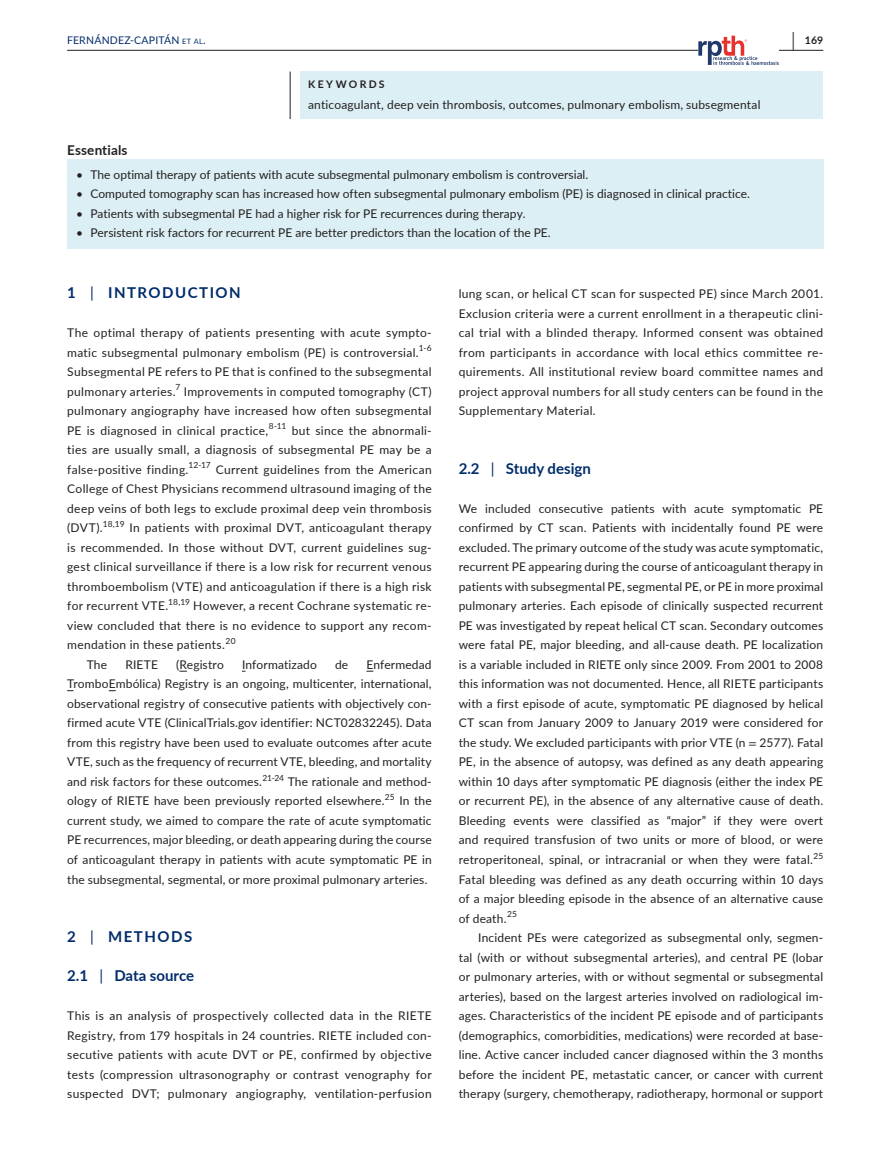
<style>
.page{position:relative;width:893px;height:1174px;background:#fff}
.page>*{position:absolute;margin:0;border:0;box-sizing:border-box;transform-origin:0 0}
.t1{font:700 19.5px "Lato";color:#231f20;scale:.48 1}
.t2{font:700 15px "Lato";letter-spacing:.1em;color:#002c6b}
.t3{font:700 15px "Lato";color:#002c6b}
.t4{font:700 15px "Lato";letter-spacing:-.005em;color:#002c6b}
.t5{font:700 13.5px "Lato";letter-spacing:.01em;color:#231f20}
.t6{font:12px/19.5px "Lato";letter-spacing:.015em;color:#231f20;text-align:justify}
.t7{font:10.5px "Lato";letter-spacing:.02em;color:#002c6b}
.t8{font:700 10.5px "Lato";letter-spacing:.22em;color:#231f20}
.t9{font:8.4px "Lato";color:#231f20}
.s1{font-size:7.35px}
.s2{font-weight:400}
.s3{font-family:"STIX"}
</style>
<div class="page">
<hr style="left:67px;top:50px;width:756px;height:1px;background:#231f20">
<svg style="left:698px;top:36px;width:81px;height:29px"></svg>
<div style="left:67px;top:159px;width:756px;height:31px;background:#dceff4"></div>
<div style="left:67px;top:179px;width:756px;height:31px;background:#dceff4"></div>
<div style="left:67px;top:198px;width:756px;height:31px;background:#dceff4"></div>
<div style="left:67px;top:218px;width:756px;height:31px;background:#dceff4"></div>
<div style="left:301px;top:72px;width:522px;height:47px;background:#dceff4"></div>
<hr style="left:290px;top:72px;width:1px;height:47px;background:#231f20">
<h1 class="t1" style="left:792px;top:25px;width:7px">|</h1>
<p class="t7" style="left:67px;top:33px;width:140px">FERNÁNDEZ-CAPITÁN <span class="s1">et al</span>.</p>
<p class="t8" style="left:805px;top:33px;width:20px">169</p>
<p class="t8" style="left:308px;top:76px;width:78px">KEYWORDS</p>
<p class="t6" style="left:308px;top:94px;width:454px">anticoagulant, deep vein thrombosis, outcomes, pulmonary embolism, subsegmental</p>
<p class="t5" style="left:67px;top:140px;width:62px">Essentials</p>
<p class="t6" style="left:76px;top:164px;width:514px">• The optimal therapy of patients with acute subsegmental pulmonary embolism is controversial.</p>
<p class="t6" style="left:76px;top:184px;width:675px">• Computed tomography scan has increased how often subsegmental pulmonary embolism (PE) is diagnosed in clinical practice.</p>
<p class="t6" style="left:76px;top:203px;width:451px">• Patients with subsegmental PE had a higher risk for PE recurrences during therapy.</p>
<p class="t6" style="left:76px;top:223px;width:476px">• Persistent risk factors for recurrent PE are better predictors than the location of the PE.</p>
<p class="t2" style="left:67px;top:282px;width:175px">1 <span class="s2">|</span> INTRODUCTION</p>
<p class="t6" style="left:67px;top:323px;width:366px">The optimal therapy of patients presenting with acute sympto&shy;matic subsegmental pulmonary embolism (PE) is controversial.</p>
<p class="t9" style="left:419px;top:342px;width:15px">1-6</p>
<p class="t6" style="left:67px;top:362px;width:366px">Subsegmental PE refers to PE that is confined to the subsegmental pulmonary arteries.</p>
<p class="t9" style="left:176px;top:381px;width:6px">7</p>
<p class="t6" style="left:67px;top:381px;width:366px;text-indent:116px">Improvements in computed tomography (CT) pulmonary angiography have increased how often subsegmental PE is diagnosed in clinical practice,</p>
<p class="t9" style="left:269px;top:420px;width:19px">8-11</p>
<p class="t6" style="left:67px;top:420px;width:366px;text-indent:225px">but since the abnormali&shy;ties are usually small, a diagnosis of subsegmental PE may be a false-positive finding.</p>
<p class="t9" style="left:188px;top:459px;width:24px">12-17</p>
<p class="t6" style="left:67px;top:459px;width:366px;text-indent:149px">Current guidelines from the American College of Chest Physicians recommend ultrasound imaging of the deep veins of both legs to exclude proximal deep vein thrombosis (DVT).</p>
<p class="t9" style="left:103px;top:518px;width:23px">18,19</p>
<p class="t6" style="left:67px;top:518px;width:366px;text-indent:62px">In patients with proximal DVT, anticoagulant therapy is recommended. In those without DVT, current guidelines sug&shy;gest clinical surveillance if there is a low risk for recurrent venous thromboembolism (VTE) and anticoagulation if there is a high risk for recurrent VTE.</p>
<p class="t9" style="left:168px;top:596px;width:23px">18,19</p>
<p class="t6" style="left:67px;top:596px;width:366px;text-indent:126px">However, a recent Cochrane systematic re&shy;view concluded that there is no evidence to support any recom&shy;mendation in these patients.</p>
<p class="t9" style="left:226px;top:635px;width:12px">20</p>
<p class="t6" style="left:87px;top:654px;width:22px">The</p>
<p class="t6" style="left:125px;top:654px;width:34px">RIETE</p>
<p class="t6" style="left:176px;top:654px;width:49px">(Registro</p>
<p class="t6" style="left:242px;top:654px;width:76px">Informatizado</p>
<p class="t6" style="left:335px;top:654px;width:15px">de</p>
<p class="t6" style="left:67px;top:654px;width:366px;text-indent:299px">Enfermedad TromboEmbólica) Registry is an ongoing, multicenter, international, observational registry of consecutive patients with objectively con&shy;firmed acute VTE (ClinicalTrials.gov identifier: NCT02832245). Data from this registry have been used to evaluate outcomes after acute VTE, such as the frequency of recurrent VTE, bleeding, and mortality and risk factors for these outcomes.</p>
<p class="t9" style="left:262px;top:771px;width:23px">21-24</p>
<p class="t6" style="left:67px;top:771px;width:366px;text-indent:220px">The rationale and method&shy;ology of RIETE have been previously reported elsewhere.<sup>25</sup> In the current study, we aimed to compare the rate of acute symptomatic PE recurrences, major bleeding, or death appearing during the course of anticoagulant therapy in patients with acute symptomatic PE in the subsegmental, segmental, or more proximal pulmonary arteries.</p>
<p class="t2" style="left:67px;top:925px;width:127px">2 <span class="s2">|</span> METHODS</p>
<p class="t4" style="left:67px;top:964px;width:128px">2.1 <span class="s2">|</span> Data source</p>
<p class="t6" style="left:67px;top:1005px;width:366px">This is an analysis of prospectively collected data in the RIETE Registry, from 179 hospitals in 24 countries. RIETE included con&shy;secutive patients with acute DVT or PE, confirmed by objective tests (compression ultrasonography or contrast venography for suspected DVT; pulmonary angiography, ventilation-perfusion</p>
<p class="t6" style="left:459px;top:284px;width:366px">lung scan, or helical CT scan for suspected PE) since March 2001.<br>Exclusion criteria were a current enrollment in a therapeutic clini&shy;cal trial with a blinded therapy. Informed consent was obtained from participants in accordance with local ethics committee re&shy;quirements. All institutional review board committee names and project approval numbers for all study centers can be found in the Supplementary Material.</p>
<p class="t3" style="left:459px;top:457px;width:134px">2.2 <span class="s2">|</span> Study design</p>
<p class="t6" style="left:459px;top:498px;width:366px">We included consecutive patients with acute symptomatic PE confirmed by CT scan. Patients with incidentally found PE were excluded. The primary outcome of the study was acute symptomatic, recurrent PE appearing during the course of anticoagulant therapy in patients with subsegmental PE, segmental PE, or PE in more proximal pulmonary arteries. Each episode of clinically suspected recurrent PE was investigated by repeat helical CT scan. Secondary outcomes were fatal PE, major bleeding, and all-cause death. PE localization is a variable included in RIETE only since 2009. From 2001 to 2008 this information was not documented. Hence, all RIETE participants with a first episode of acute, symptomatic PE diagnosed by helical CT scan from January 2009 to January 2019 were considered for the study. We excluded participants with prior VTE (n <span class="s3">=</span> 2577). Fatal PE, in the absence of autopsy, was defined as any death appearing within 10 days after symptomatic PE diagnosis (either the index PE or recurrent PE), in the absence of any alternative cause of death.<br>Bleeding events were classified as “major” if they were overt and required transfusion of two units or more of blood, or were retroperitoneal, spinal, or intracranial or when they were fatal.<sup>25<br></sup>Fatal bleeding was defined as any death occurring within 10 days of a major bleeding episode in the absence of an alternative cause of death.<sup>25</sup></p>
<p class="t6" style="left:459px;top:927px;width:366px;text-indent:20px">Incident PEs were categorized as subsegmental only, segmen&shy;tal (with or without subsegmental arteries), and central PE (lobar or pulmonary arteries, with or without segmental or subsegmental arteries), based on the largest arteries involved on radiological im&shy;ages. Characteristics of the incident PE episode and of participants (demographics, comorbidities, medications) were recorded at base&shy;line. Active cancer included cancer diagnosed within the 3 months before the incident PE, metastatic cancer, or cancer with current therapy (surgery, chemotherapy, radiotherapy, hormonal or support</p>
</div>
